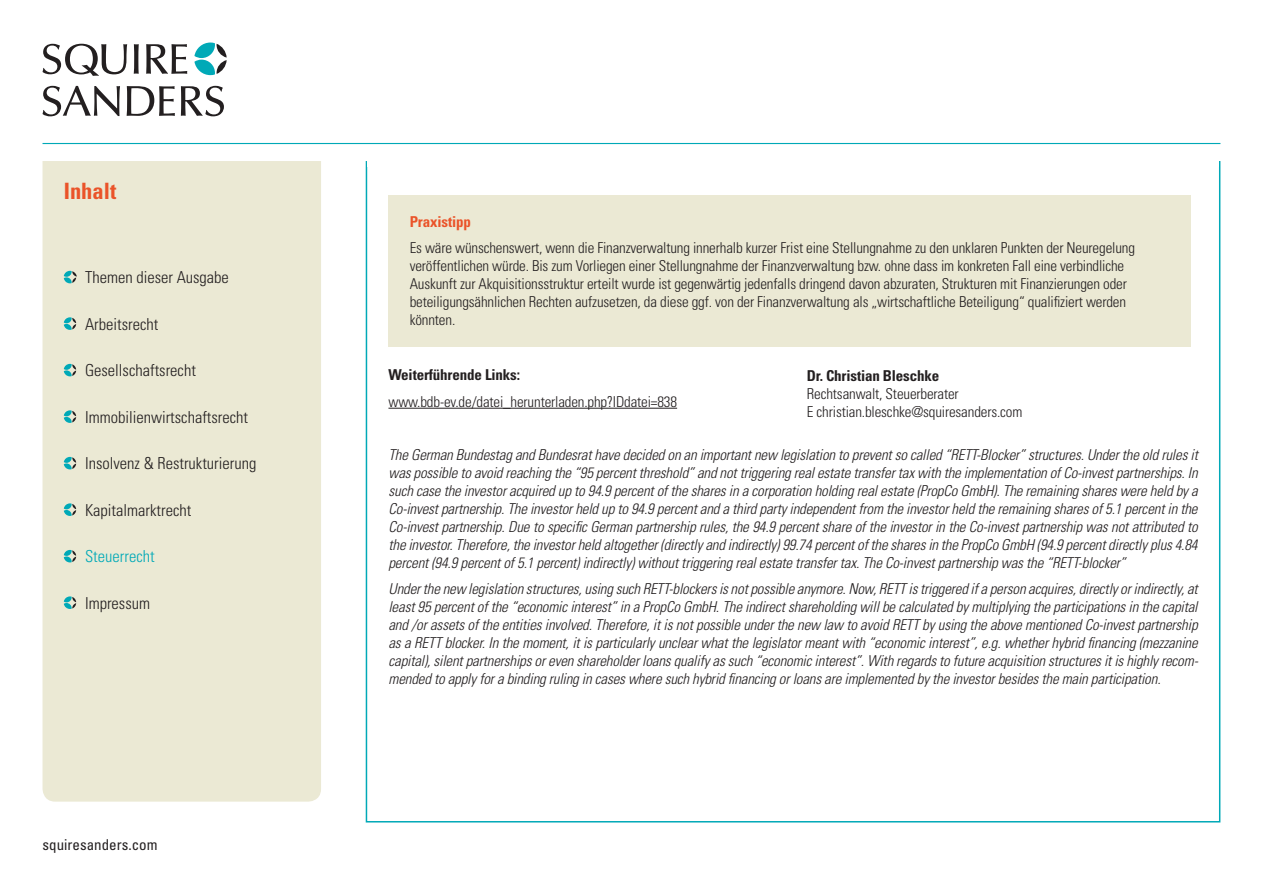
<style>
.page{position:relative;width:1263px;height:893px;background:#fff}
.page>*{position:absolute;margin:0;border:0;box-sizing:border-box;transform-origin:0 0}
.t1{font:700 condensed 22.5px "Univers LT Std";color:#ea5329}
.t2{font:300 condensed 16.5px "Univers LT Std";color:#231f20}
.t3{font:300 condensed 16.5px "Univers LT Std";color:#00a9b7}
.t4{font:italic 300 condensed 15px/18px "Univers LT Std";letter-spacing:-.01em;color:#231f20;text-align:justify}
.t5{font:300 condensed 15px/18px "Univers LT Std";letter-spacing:-.01em;color:#231f20}
.t6{font:700 condensed 15px "Univers LT Std";letter-spacing:-.01em;color:#231f20}
.t7{font:condensed 15px "Univers LT Std";color:#231f20}
.t8{font:700 condensed 15px "Univers LT Std";letter-spacing:-.01em;color:#ea5329}
</style>
<div class="page">
<svg style="left:43px;top:86px;width:181px;height:30px"></svg>
<svg style="left:146px;top:44px;width:41px;height:30px"></svg>
<svg style="left:134px;top:44px;width:5px;height:30px"></svg>
<svg style="left:43px;top:44px;width:84px;height:32px"></svg>
<svg style="left:194px;top:43px;width:33px;height:32px"></svg>
<hr style="left:43px;top:143px;width:1177px;height:1px;background:#00a9b7">
<hr style="left:388px;top:408px;width:289px;height:1px;background:#231f20">
<div style="left:388px;top:195px;width:803px;height:152px;background:#ebe9d4"></div>
<div style="left:43px;top:161px;width:278px;height:641px;background:#ebe9d4"></div>
<svg style="left:64px;top:271px;width:13px;height:12px"></svg>
<svg style="left:64px;top:317px;width:12px;height:13px"></svg>
<svg style="left:64px;top:364px;width:12px;height:12px"></svg>
<svg style="left:64px;top:410px;width:12px;height:13px"></svg>
<svg style="left:64px;top:457px;width:12px;height:12px"></svg>
<svg style="left:64px;top:503px;width:12px;height:13px"></svg>
<svg style="left:64px;top:550px;width:12px;height:12px"></svg>
<svg style="left:64px;top:596px;width:12px;height:13px"></svg>
<h1 class="t1" style="left:64px;top:177px;width:54px">Inhalt</h1>
<p class="t2" style="left:85px;top:268px;width:145px">Themen dieser Ausgabe</p>
<p class="t2" style="left:85px;top:314px;width:75px">Arbeitsrecht</p>
<p class="t2" style="left:85px;top:361px;width:112px">Gesellschaftsrecht</p>
<p class="t2" style="left:85px;top:407px;width:165px">Immobilienwirtschaftsrecht</p>
<p class="t2" style="left:85px;top:454px;width:173px">Insolvenz &amp; Restrukturierung</p>
<p class="t2" style="left:85px;top:500px;width:108px">Kapitalmarktrecht</p>
<p class="t3" style="left:85px;top:547px;width:71px">Steuerrecht</p>
<p class="t2" style="left:85px;top:593px;width:67px">Impressum</p>
<p class="t7" style="left:43px;top:836px;width:116px">squiresanders.com</p>
<p class="t8" style="left:410px;top:212px;width:63px">Praxistipp</p>
<p class="t5" style="left:410px;top:239px;width:727px">Es wäre wünschenswert, wenn die Finanzverwaltung innerhalb kurzer Frist eine Stellungnahme zu den unklaren Punkten der Neuregelung veröffentlichen würde. Bis zum Vorliegen einer Stellungnahme der Finanzverwaltung bzw. ohne dass im konkreten Fall eine verbindliche Auskunft zur Akquisitionsstruktur erteilt wurde ist gegenwärtig jedenfalls dringend davon abzuraten, Strukturen mit Finanzierungen oder beteiligungsähnlichen Rechten aufzusetzen, da diese ggf. von der Finanzverwaltung als „wirtschaftliche Beteiligung“ qualifiziert werden könnten.</p>
<p class="t6" style="left:388px;top:366px;width:133px">Weiterführende Links:</p>
<p class="t5" style="left:388px;top:392px;width:290px">www.bdb-ev.de/datei_herunterladen.php?IDdatei=838</p>
<p class="t4" style="left:388px;top:446px;width:811px">The German Bundestag and Bundesrat have decided on an important new legislation to prevent so called “RETT-Blocker” structures. Under the old rules it was possible to avoid reaching the “95 percent threshold” and not triggering real estate transfer tax with the implementation of Co-invest partnerships. In such case the investor acquired up to 94.9 percent of the shares in a corporation holding real estate (PropCo GmbH). The remaining shares were held by a Co-invest partnership. The investor held up to 94.9 percent and a third party independent from the investor held the remaining shares of 5.1 percent in the Co-invest partnership. Due to specific German partnership rules, the 94.9 percent share of the investor in the Co-invest partnership was not attributed to the investor. Therefore, the investor held altogether (directly and indirectly) 99.74 percent of the shares in the PropCo GmbH (94.9 percent directly plus 4.84 percent (94.9 percent of 5.1 percent) indirectly) without triggering real estate transfer tax. The Co-invest partnership was the “RETT-blocker”</p>
<p class="t4" style="left:388px;top:580px;width:811px">Under the new legislation structures, using such RETT-blockers is not possible anymore. Now, RETT is triggered if a person acquires, directly or indirectly, at least 95 percent of the “economic interest” in a PropCo GmbH. The indirect shareholding will be calculated by multiplying the participations in the capital and /or assets of the entities involved. Therefore, it is not possible under the new law to avoid RETT by using the above mentioned Co-invest partnership as a RETT blocker. In the moment, it is particularly unclear what the legislator meant with “economic interest”, e.g. whether hybrid financing (mezzanine capital), silent partnerships or even shareholder loans qualify as such “economic interest”. With regards to future acquisition structures it is highly recom&shy;mended to apply for a binding ruling in cases where such hybrid financing or loans are implemented by the investor besides the main participation.</p>
<p class="t6" style="left:807px;top:366px;width:134px">Dr. Christian Bleschke</p>
<p class="t5" style="left:807px;top:385px;width:217px">Rechtsanwalt, Steuerberater<br>E christian.bleschke@squiresanders.com</p>
</div>
